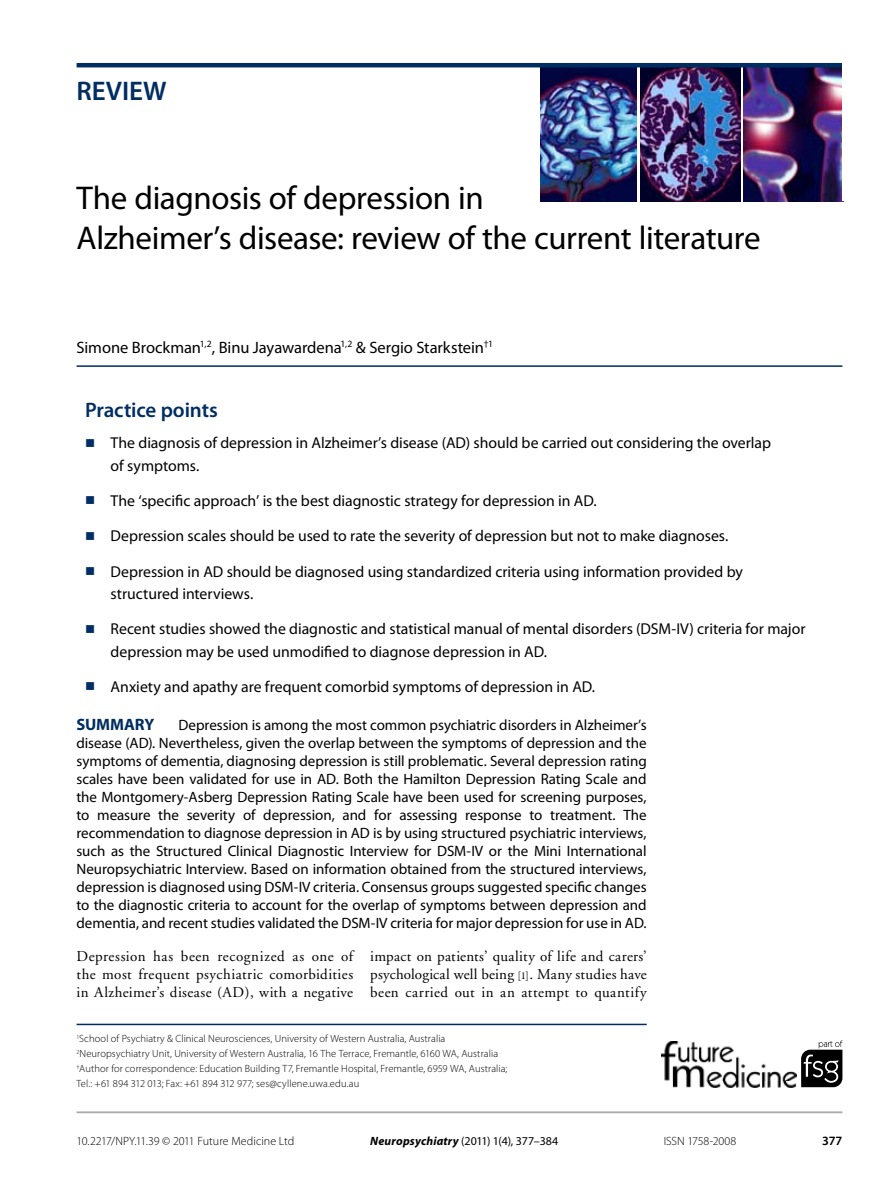
<style>
.page{position:relative;width:885px;height:1191px;background:#fff}
.page>*{position:absolute;margin:0;border:0;box-sizing:border-box;transform-origin:0 0}
.t1{font:33px/39.6px "Myriad Pro";letter-spacing:-.015em;color:#000}
.t2{font:600 27px "Myriad Pro";color:#002d62}
.t3{font:600 21px "Myriad Pro";letter-spacing:-.01em;color:#002d62}
.t4{font:16.5px "Myriad Pro";letter-spacing:-.005em;color:#000}
.t5{font:700 16.5px "Myriad Pro";letter-spacing:-.01em;color:#002d62}
.t6{font:15.75px/22.5px "Myriad Pro";letter-spacing:-.005em;color:#000}
.t7{font:15px/18px "Myriad Pro";letter-spacing:-.005em;color:#000;text-align:justify}
.t8{font:15px/18px "Adobe Garamond";letter-spacing:.025em;color:#000;text-align:justify}
.t9{font:600 12.75px "Myriad Pro";color:#000}
.t10{font:300 12px "Myriad Pro";letter-spacing:-.005em;color:#000}
.t11{font:12px "Myriad Pro";letter-spacing:-.005em;color:#000}
.t12{font:300 10.5px/15px "Myriad Pro";letter-spacing:.01em;color:#000}
.s1{font-family:"Garamond Premr Pro";font-size:10.5px}
.s2{font-weight:700;font-style:italic}
</style>
<div class="page">
<hr style="left:77px;top:1111px;width:765px;height:2px;background:#a7a9ac">
<svg style="left:801px;top:1040px;width:41px;height:47px"></svg>
<hr style="left:77px;top:1023px;width:569px;height:2px;background:#002d62">
<hr style="left:77px;top:365px;width:765px;height:2px;background:#002d62">
<img style="left:661px;top:1041px;width:135px;height:46px">
<img style="left:540px;top:67px;width:96px;height:135px">
<img style="left:640px;top:67px;width:100px;height:135px">
<img style="left:743px;top:67px;width:100px;height:135px">
<hr style="left:77px;top:63px;width:766px;height:4px;background:#002d62">
<div style="left:842px;top:62px;width:9px;height:139px;background:#fff"></div>
<h2 class="t2" style="left:77px;top:74px;width:91px">Review</h2>
<h1 class="t1" style="left:77px;top:178px;width:685px">The diagnosis of depression in<br>Alzheimer’s disease: review of the current literature</h1>
<p class="t4" style="left:77px;top:337px;width:418px">Simone Brockman<sup>1,2</sup>, Binu Jayawardena<sup>1,2</sup> &amp; Sergio Starkstein<sup>†1</sup></p>
<h3 class="t3" style="left:85px;top:397px;width:134px">Practice points</h3>
<p class="t6" style="left:111px;top:431px;width:661px">The diagnosis of depression in Alzheimer’s disease (AD) should be carried out considering the overlap of symptoms.</p>
<p class="t6" style="left:111px;top:489px;width:487px">The ‘specific approach’ is the best diagnostic strategy for depression in AD.</p>
<p class="t6" style="left:111px;top:524px;width:619px">Depression scales should be used to rate the severity of depression but not to make diagnoses.</p>
<p class="t6" style="left:111px;top:560px;width:633px">Depression in AD should be diagnosed using standardized criteria using information provided by structured interviews.</p>
<p class="t6" style="left:111px;top:617px;width:696px">Recent studies showed the diagnostic and statistical manual of mental disorders (DSM‑IV) criteria for major depression may be used unmodified to diagnose depression in AD.</p>
<p class="t6" style="left:111px;top:675px;width:486px">Anxiety and apathy are frequent comorbid symptoms of depression in AD.</p>
<p class="t5" style="left:76px;top:714px;width:79px">SUMMARY</p>
<p class="t7" style="left:76px;top:716px;width:571px;text-indent:102px">Depression is among the most common psychiatric disorders in Alzheimer’s disease (AD). Nevertheless, given the overlap between the symptoms of depression and the symptoms of dementia, diagnosing depression is still problematic. Several depression rating scales have been validated for use in AD. Both the Hamilton Depression Rating Scale and the Montgomery-Asberg Depression Rating Scale have been used for screening purposes, to measure the severity of depression, and for assessing response to treatment. The recommendation to diagnose depression in AD is by using structured psychiatric interviews, such as the Structured Clinical Diagnostic Interview for DSM‑IV or the Mini International Neuropsychiatric Interview. Based on information obtained from the structured interviews, depression is diagnosed using DSM‑IV criteria. Consensus groups suggested specific changes to the diagnostic criteria to account for the overlap of symptoms between depression and dementia, and recent studies validated the DSM‑IV criteria for major depression for use in AD.</p>
<p class="t8" style="left:76px;top:947px;width:278px">Depression has been recognized as one of the most frequent psychiatric comorbidities in Alzheimer’s disease (AD), with a negative</p>
<p class="t8" style="left:370px;top:947px;width:278px">impact on patients’ quality of life and carers’ psychological well being <span class="s1">[1]</span>. Many studies have been carried out in an attempt to quantify</p>
<p class="t12" style="left:77px;top:1031px;width:432px"><sup>1</sup>School of Psychiatry &amp; Clinical Neurosciences, University of Western Australia, Australia <sup>2</sup>Neuropsychiatry Unit, University of Western Australia, 16 The Terrace, Fremantle, 6160 WA, Australia <sup>†</sup>Author for correspondence: Education Building T7, Fremantle Hospital, Fremantle, 6959 WA, Australia; Tel.: +61 894 312 013; Fax: +61 894 312 977; ses@cyllene.uwa.edu.au</p>
<p class="t10" style="left:76px;top:1134px;width:219px">10.2217/NPY.11.39 © 2011 Future Medicine Ltd</p>
<p class="t11" style="left:370px;top:1133px;width:190px"><span class="s2">Neuropsychiatry</span> (2011) 1(4), 377–384</p>
<p class="t10" style="left:663px;top:1134px;width:74px">ISSN 1758-2008</p>
<p class="t9" style="left:822px;top:1132px;width:22px">377</p>
</div>
